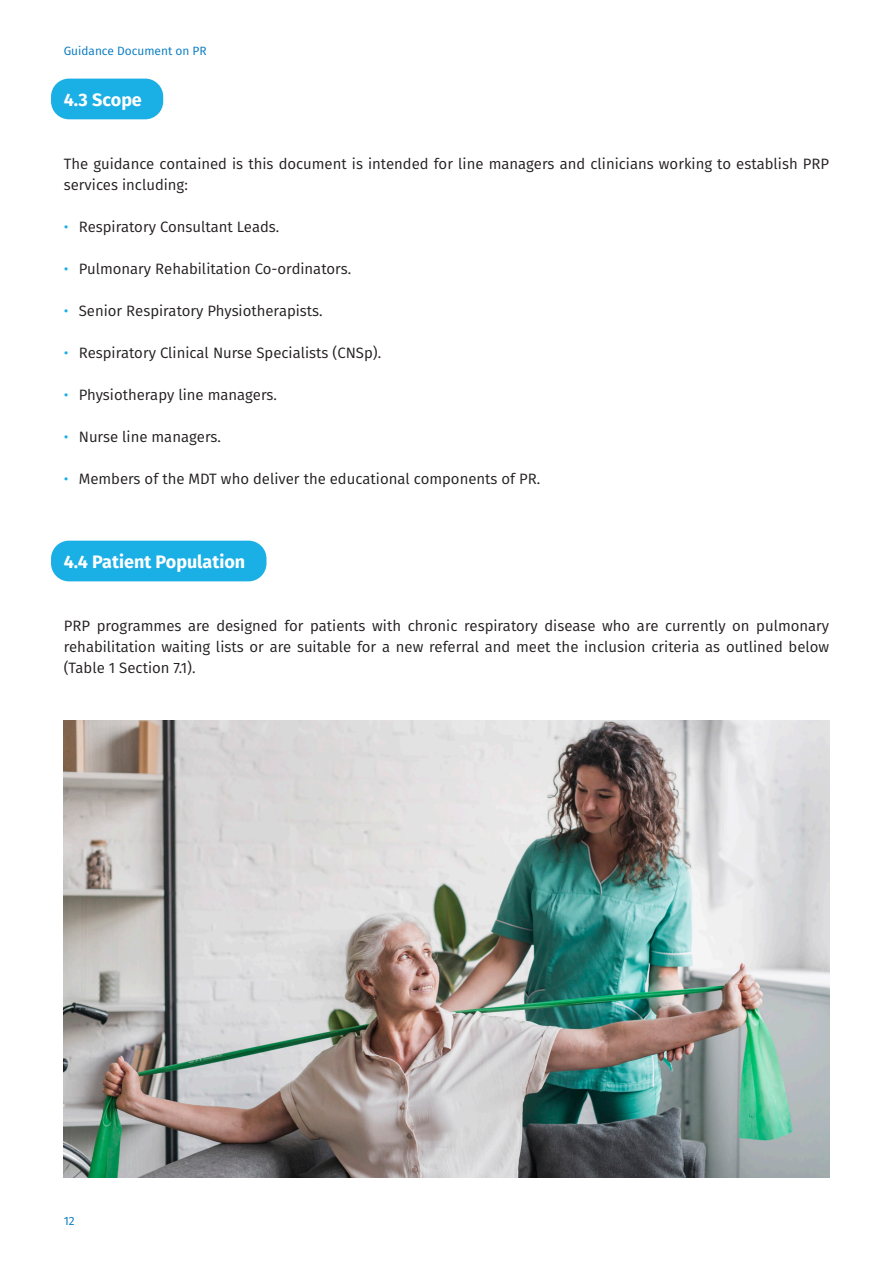
<style>
.page{position:relative;width:893px;height:1263px;background:#fff}
.page>*{position:absolute;margin:0;border:0;box-sizing:border-box;transform-origin:0 0}
.t1{font:700 18px "Fira Sans";color:#fff}
.t2{font:15px/21px "Fira Sans";color:#231f20}
.t3{font:12px "Fira Sans";color:#0078c0}
.s1{color:#1aafe5}
</style>
<div class="page">
<div style="left:51px;top:79px;width:112px;height:40px;background:#1aafe5;border-radius:18px"></div>
<div style="left:51px;top:541px;width:215px;height:40px;background:#1aafe5;border-radius:18px"></div>
<img style="left:64px;top:721px;width:765px;height:457px">
<p class="t3" style="left:64px;top:42px;width:145px">Guidance Document on PR</p>
<p class="t1" style="left:64px;top:85px;width:80px">4.3 Scope</p>
<p class="t2" style="left:64px;top:153px;width:767px">The guidance contained is this document is intended for line managers and clinicians working to establish PRP services including:</p>
<p class="t2" style="left:64px;top:216px;width:217px"><span class="s1">•</span> Respiratory Consultant Leads.</p>
<p class="t2" style="left:64px;top:258px;width:289px"><span class="s1">•</span> Pulmonary Rehabilitation Co-ordinators.</p>
<p class="t2" style="left:64px;top:300px;width:260px"><span class="s1">•</span> Senior Respiratory Physiotherapists.</p>
<p class="t2" style="left:64px;top:342px;width:319px"><span class="s1">•</span> Respiratory Clinical Nurse Specialists (CNSp).</p>
<p class="t2" style="left:64px;top:384px;width:215px"><span class="s1">•</span> Physiotherapy line managers.</p>
<p class="t2" style="left:64px;top:426px;width:159px"><span class="s1">•</span> Nurse line managers.</p>
<p class="t2" style="left:64px;top:468px;width:478px"><span class="s1">•</span> Members of the MDT who deliver the educational components of PR.</p>
<p class="t1" style="left:64px;top:547px;width:183px">4.4 Patient Population</p>
<p class="t2" style="left:64px;top:615px;width:767px;text-align:justify">PRP programmes are designed for patients with chronic respiratory disease who are currently on pulmonary rehabilitation waiting lists or are suitable for a new referral and meet the inclusion criteria as outlined below (Table 1 Section 7.1).</p>
<p class="t3" style="left:64px;top:1212px;width:13px">12</p>
</div>
